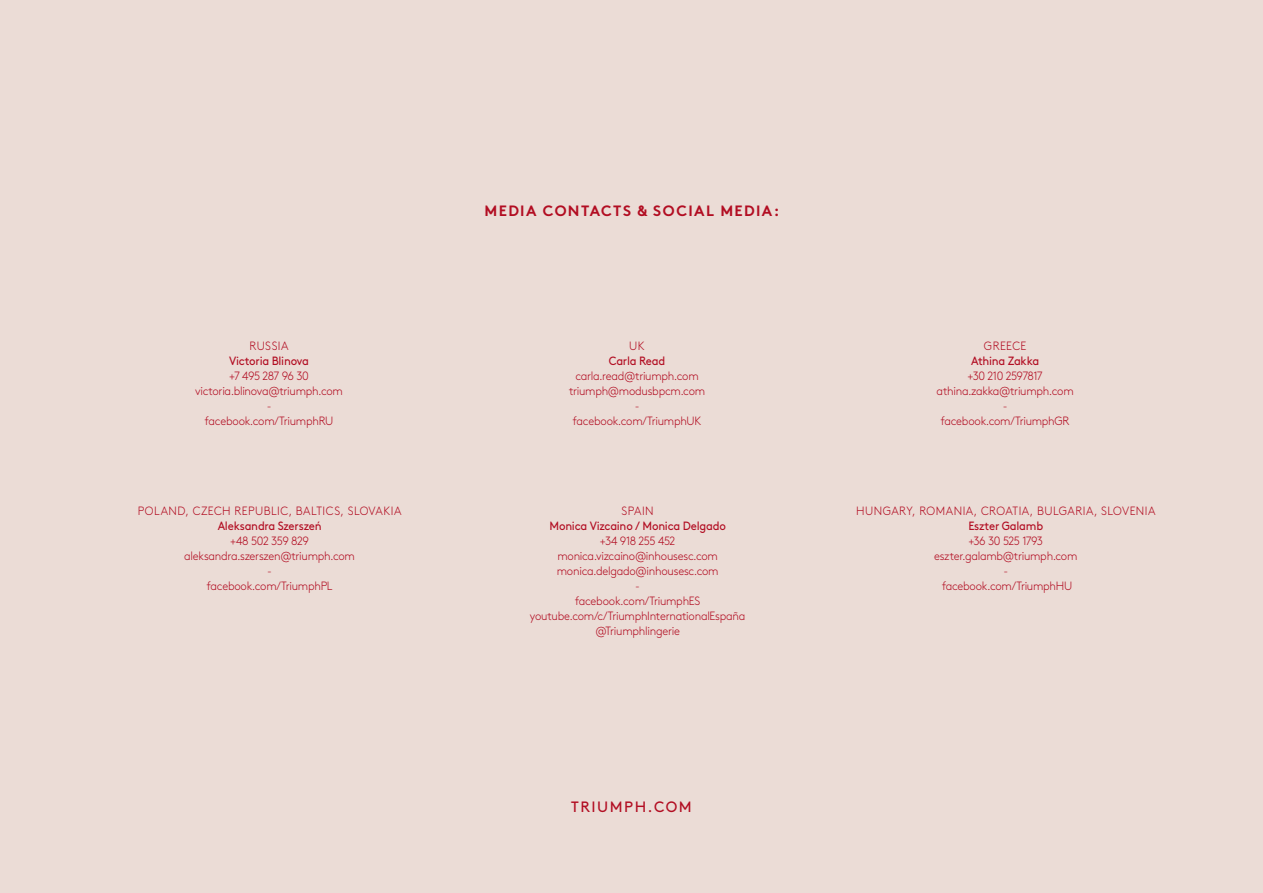
<style>
.page{position:relative;width:1263px;height:893px;background:#ebdcd6}
.page>*{position:absolute;margin:0;border:0;box-sizing:border-box;transform-origin:0 0}
.t1{font:700 15px "Brown Pro";letter-spacing:.09em;color:#b20d22}
.t2{font:15px "Brown Pro";letter-spacing:.1em;color:#b20d22}
.t3{font:300 12px/15px "Brown Pro";letter-spacing:-.02em;color:#b20d22;text-align:center;scale:.94 1}
.t4{font:12px "Brown Pro";letter-spacing:-.02em;color:#b20d22;scale:.94 1}
.t5{font:300 12px "Brown Pro";letter-spacing:.04em;color:#b20d22;scale:.94 1}
</style>
<div class="page">
<p class="t3" style="left:250px;top:337px;width:43px">RUSSIA</p>
<p class="t4" style="left:229px;top:352px;width:87px">Victoria Blinova</p>
<p class="t3" style="left:195px;top:367px;width:159px">+7 495 287 96 30 victoria.blinova@triumph.com -<br>facebook.com/TriumphRU</p>
<p class="t5" style="left:138px;top:502px;width:282px">POLAND, CZECH REPUBLIC, BALTICS, SLOVAKIA</p>
<p class="t4" style="left:218px;top:517px;width:112px">Aleksandra Szerszeń</p>
<p class="t3" style="left:184px;top:532px;width:183px">+48 502 359 829 aleksandra.szerszen@triumph.com -<br>facebook.com/TriumphPL</p>
<p class="t1" style="left:484px;top:199px;width:296px">MEDIA CONTACTS &amp; SOCIAL MEDIA:</p>
<p class="t3" style="left:629px;top:337px;width:18px">UK</p>
<p class="t4" style="left:609px;top:352px;width:62px">Carla Read</p>
<p class="t3" style="left:569px;top:367px;width:146px">carla.read@triumph.com triumph@modusbpcm.com - facebook.com/TriumphUK</p>
<p class="t3" style="left:622px;top:502px;width:36px">SPAIN</p>
<p class="t4" style="left:549px;top:517px;width:189px">Monica Vizcaino / Monica Delgado</p>
<p class="t3" style="left:530px;top:532px;width:231px">+34 918 255 452 monica.vizcaino@inhousesc.com monica.delgado@inhousesc.com<br>-<br>facebook.com/TriumphES youtube.com/c/TriumphInternationalEspaña @Triumphlingerie</p>
<p class="t2" style="left:571px;top:795px;width:122px">TRIUMPH.COM</p>
<p class="t3" style="left:984px;top:337px;width:47px">GREECE</p>
<p class="t4" style="left:971px;top:352px;width:74px">Athina Zakka</p>
<p class="t3" style="left:936px;top:367px;width:147px">+30 210 2597817 athina.zakka@triumph.com -<br>facebook.com/TriumphGR</p>
<p class="t5" style="left:856px;top:502px;width:320px">HUNGARY, ROMANIA, CROATIA, BULGARIA, SLOVENIA</p>
<p class="t4" style="left:968px;top:517px;width:81px">Eszter Galamb</p>
<p class="t3" style="left:934px;top:532px;width:154px">+36 30 525 1793 eszter.galamb@triumph.com -<br>facebook.com/TriumphHU</p>
</div>
